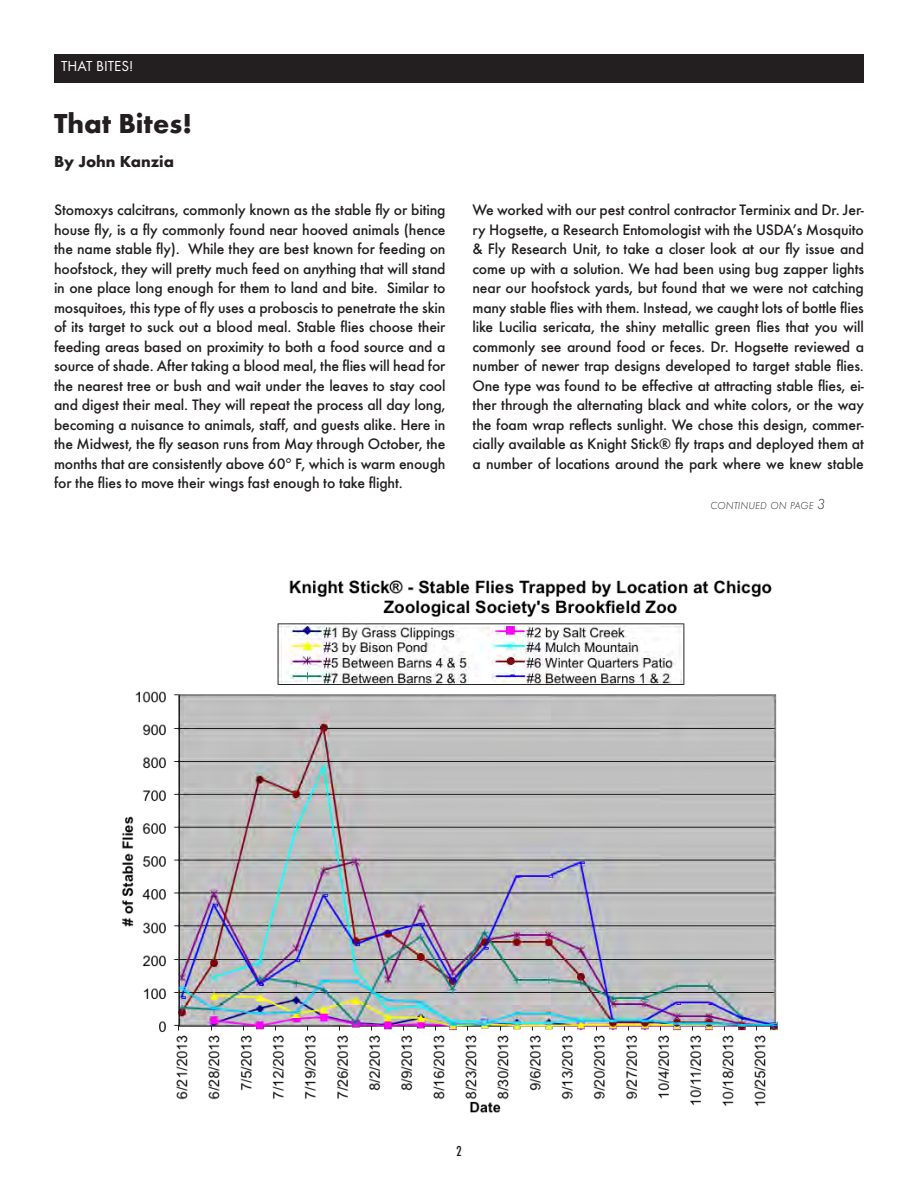
<style>
.page{position:relative;width:918px;height:1188px;background:#fff}
.page>*{position:absolute;margin:0;border:0;box-sizing:border-box;transform-origin:0 0}
.t1{font:700 28.5px "Futura T";color:#231f20}
.t2{font:700 16.5px "Futura T";color:#231f20}
.t3{font:500 15.75px/19.5px "Futura T";letter-spacing:-.01em;color:#231f20;text-align:justify}
.t4{font:15px "Futura T";color:#fff}
.t5{font:500 condensed 15px "Futura T";color:#231f20}
.t6{font:italic 300 10.5px "Futura T";color:#231f20}
.s1{font-size:15px}
</style>
<div class="page">
<div style="left:54px;top:54px;width:810px;height:29px;background:#231f20"></div>
<img style="left:121px;top:580px;width:657px;height:533px">
<p class="t4" style="left:61px;top:57px;width:74px">THAT BITES!</p>
<h1 class="t1" style="left:54px;top:106px;width:140px">That Bites!</h1>
<p class="t2" style="left:54px;top:152px;width:121px">By John Kanzia</p>
<p class="t3" style="left:54px;top:200px;width:393px">Stomoxys calcitrans, commonly known as the stable fly or biting house fly, is a fly commonly found near hooved animals (hence the name stable fly). While they are best known for feeding on hoofstock, they will pretty much feed on anything that will stand in one place long enough for them to land and bite. Similar to mosquitoes, this type of fly uses a proboscis to penetrate the skin of its target to suck out a blood meal. Stable flies choose their feeding areas based on proximity to both a food source and a source of shade. After taking a blood meal, the flies will head for the nearest tree or bush and wait under the leaves to stay cool and digest their meal. They will repeat the process all day long, becoming a nuisance to animals, staff, and guests alike. Here in the Midwest, the fly season runs from May through October, the months that are consistently above 60° F, which is warm enough for the flies to move their wings fast enough to take flight.</p>
<p class="t3" style="left:472px;top:200px;width:393px">We worked with our pest control contractor Terminix and Dr. Jer&shy;ry Hogsette, a Research Entomologist with the USDA’s Mosquito &amp; Fly Research Unit, to take a closer look at our fly issue and come up with a solution. We had been using bug zapper lights near our hoofstock yards, but found that we were not catching many stable flies with them. Instead, we caught lots of bottle flies like Lucilia sericata, the shiny metallic green flies that you will commonly see around food or feces. Dr. Hogsette reviewed a number of newer trap designs developed to target stable flies.<br>One type was found to be effective at attracting stable flies, ei&shy;ther through the alternating black and white colors, or the way the foam wrap reflects sunlight. We chose this design, commer&shy;cially available as Knight Stick® fly traps and deployed them at a number of locations around the park where we knew stable</p>
<p class="t6" style="left:711px;top:499px;width:116px">CONTINUED ON PAGE <span class="s1">3</span></p>
<p class="t5" style="left:456px;top:1142px;width:7px">2</p>
</div>
